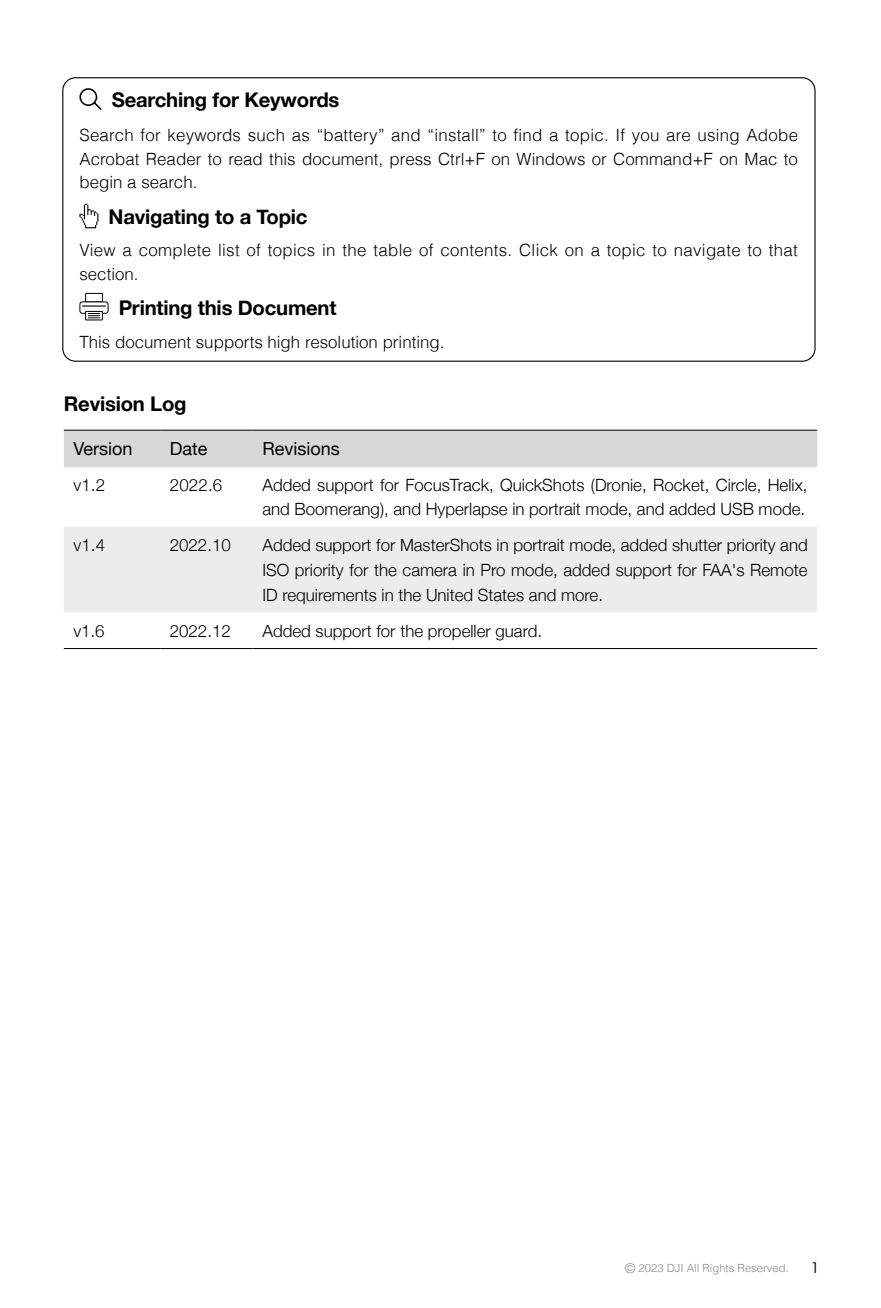
<style>
.page{position:relative;width:881px;height:1308px;background:#fff}
.page>*{position:absolute;margin:0;border:0;box-sizing:border-box;transform-origin:0 0}
.t1{font:700 20.25px "Helvetica Neue";letter-spacing:-.01em;color:#000}
.t2{font:18px "Helvetica Neue";color:#000}
.t3{font:300 16.88px/24.8px "Helvetica Neue";color:#000}
.t4{font:300 16.88px/23.6px "Helvetica";letter-spacing:.005em;color:#000;text-align:justify}
.t5{font:15.75px "Dji";color:#000}
.t6{font:300 11.25px "Helvetica";color:#898989}
.s1{font-size:13.5px}
</style>
<div class="page">
<svg style="left:79px;top:88px;width:23px;height:22px"></svg>
<svg style="left:79px;top:204px;width:19px;height:24px"></svg>
<div style="left:85px;top:293px;width:18px;height:9px;border:1px solid #000"></div>
<svg style="left:80px;top:302px;width:28px;height:11px"></svg>
<div style="left:79px;top:301px;width:29px;height:13px;border:1px solid #000;border-radius:3px"></div>
<svg style="left:82px;top:305px;width:23px;height:1px"></svg>
<div style="left:85px;top:311px;width:18px;height:9px;border:1px solid #000"></div>
<svg style="left:88px;top:313px;width:12px;height:5px"></svg>
<div style="left:64px;top:431px;width:752px;height:36px;background:#d7d7d8"></div>
<div style="left:64px;top:527px;width:752px;height:85px;background:#ebecec"></div>
<hr style="left:64px;top:430px;width:96px;height:1px;background:#000">
<hr style="left:160px;top:430px;width:93px;height:1px;background:#000">
<hr style="left:253px;top:430px;width:563px;height:1px;background:#000">
<hr style="left:64px;top:648px;width:96px;height:1px;background:#000">
<hr style="left:160px;top:648px;width:93px;height:1px;background:#000">
<hr style="left:253px;top:648px;width:563px;height:1px;background:#000">
<p class="t1" style="left:112px;top:84px;width:229px">Searching for Keywords</p>
<p class="t4" style="left:79px;top:122px;width:719px">Search for keywords such as “battery” and “install” to find a topic. If you are using Adobe Acrobat Reader to read this document, press Ctrl+F on Windows or Command+F on Mac to begin a search.</p>
<p class="t1" style="left:108px;top:201px;width:200px">Navigating to a Topic</p>
<p class="t4" style="left:79px;top:238px;width:719px">View a complete list of topics in the table of contents. Click on a topic to navigate to that section.</p>
<p class="t1" style="left:119px;top:292px;width:219px">Printing this Document</p>
<p class="t4" style="left:79px;top:330px;width:366px">This document supports high resolution printing.</p>
<p class="t1" style="left:64px;top:388px;width:124px">Revision Log</p>
<p class="t2" style="left:73px;top:436px;width:61px">Version</p>
<p class="t2" style="left:170px;top:436px;width:39px">Date</p>
<p class="t2" style="left:262px;top:436px;width:79px">Revisions</p>
<p class="t3" style="left:73px;top:472px;width:33px">v1.2</p>
<p class="t3" style="left:170px;top:472px;width:54px">2022.6</p>
<p class="t3" style="left:262px;top:472px;width:546px;line-height:23.6px">Added support for FocusTrack, QuickShots (Dronie, Rocket, Circle, Helix, and Boomerang), and Hyperlapse in portrait mode, and added USB mode.</p>
<p class="t3" style="left:73px;top:531px;width:33px">v1.4</p>
<p class="t3" style="left:170px;top:531px;width:62px">2022.10</p>
<p class="t3" style="left:262px;top:531px;width:546px;text-align:justify">Added support for MasterShots in portrait mode, added shutter priority and ISO priority for the camera in Pro mode, added support for FAA's Remote ID requirements in the United States and more.</p>
<p class="t3" style="left:73px;top:617px;width:33px">v1.6</p>
<p class="t3" style="left:170px;top:617px;width:62px">2022.12</p>
<p class="t3" style="left:262px;top:617px;width:281px">Added support for the propeller guard.</p>
<p class="t6" style="left:624px;top:1259px;width:165px"><span class="s1">©</span> 2023 DJI All Rights Reserved.</p>
<p class="t5" style="left:812px;top:1259px;width:7px">1</p>
</div>
